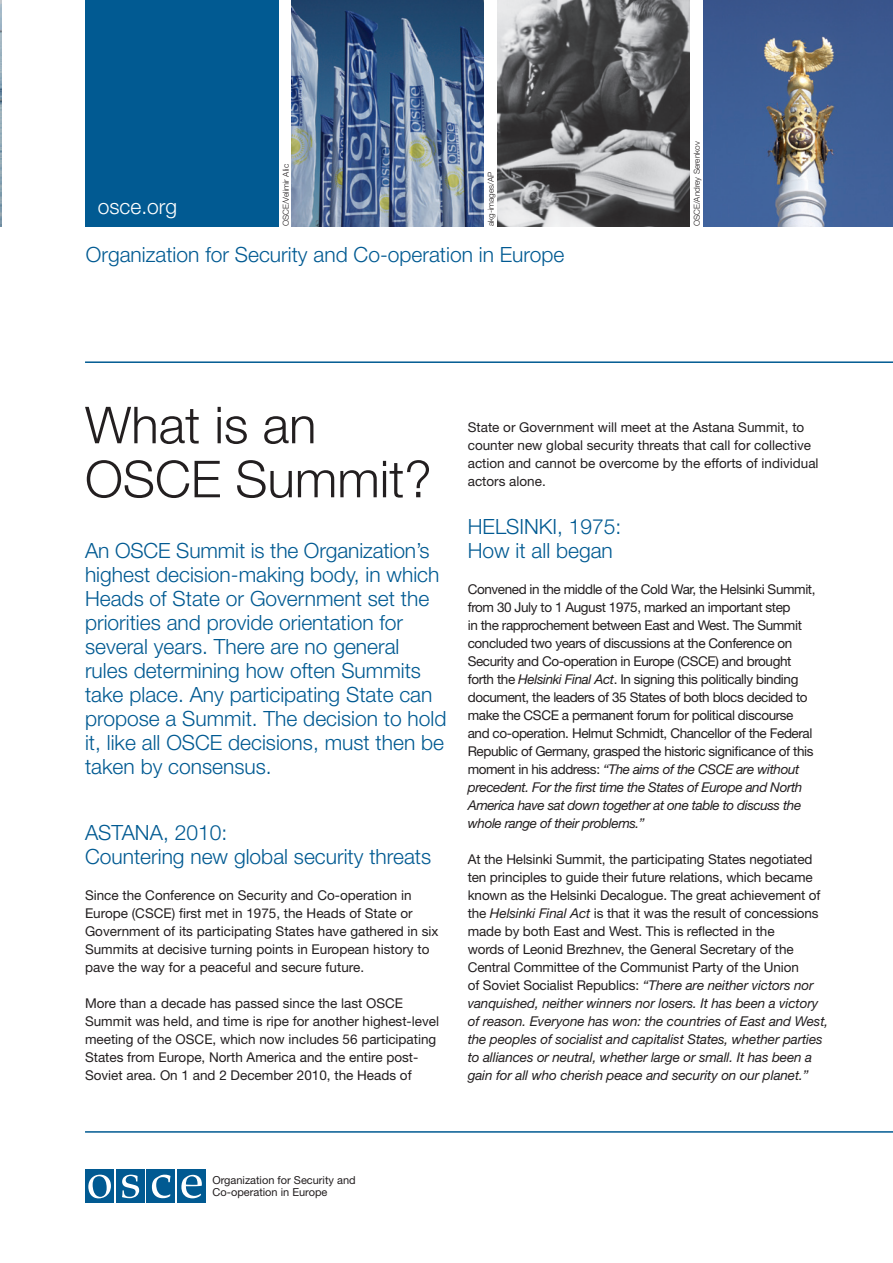
<style>
.page{position:relative;width:893px;height:1263px;background:#fff}
.page>*{position:absolute;margin:0;border:0;box-sizing:border-box;transform-origin:0 0}
.t1{font:300 51px/54px "Helvetica Neue LT Std";color:#231f20}
.Subtitle{font:300 21px/24px "Helvetica Neue LT Std";color:#015a92}
.Subtitle-2{font:300 21px "Helvetica Neue LT Std";color:#fff}
.Brødtekst{font:13.5px/18px "Helvetica Neue LT Std";letter-spacing:-.01em;color:#231f20}
.Brødtekst-2{font:13.5px/18px "Helvetica Neue LT Std";letter-spacing:-.03em;color:#231f20}
.Brødtekst-3{font:10.95px/12.1px "Helvetica Neue LT Std";color:#231f20}
.t2{font:300 8.25px "Helvetica Neue LT Std";color:#231f20}
.s1{font-style:italic}
</style>
<div class="page">
<div style="left:177px;top:1169px;width:29px;height:34px;background:#015a92"></div>
<div style="left:146px;top:1169px;width:29px;height:34px;background:#015a92"></div>
<div style="left:116px;top:1169px;width:29px;height:34px;background:#015a92"></div>
<div style="left:85px;top:1169px;width:29px;height:34px;background:#015a92"></div>
<svg style="left:181px;top:1175px;width:21px;height:23px"></svg>
<svg style="left:152px;top:1175px;width:19px;height:23px"></svg>
<svg style="left:122px;top:1175px;width:17px;height:23px"></svg>
<svg style="left:88px;top:1175px;width:23px;height:23px"></svg>
<img style="left:0;top:0;width:1px;height:226px">
<img style="left:291px;top:0;width:399px;height:226px">
<img style="left:703px;top:0;width:190px;height:226px">
<hr style="left:85px;top:1131px;width:808px;height:2px;background:#015a92">
<hr style="left:85px;top:361px;width:808px;height:2px;background:#015a92">
<div style="left:85px;top:0;width:194px;height:226px;background:#015a92"></div>
<div style="left:484px;top:0;width:12px;height:255px;background:#fff"></div>
<p class="t2" style="left:281px;top:226px;width:64px;rotate:-90deg">OSCE/Velimir Alic</p>
<p class="t2" style="left:486px;top:226px;width:56px;rotate:-90deg">akg-images/AP</p>
<p class="Subtitle-2" style="left:98px;top:194px;width:81px">osce.org</p>
<p class="Subtitle" style="left:86px;top:242px;width:480px">Organization for Security and Co-operation in Europe</p>
<p class="t2" style="left:692px;top:226px;width:87px;rotate:-90deg">OSCE/Andrey Serenkov</p>
<p class="t1" style="left:85px;top:397px;width:348px">What is an<br>OSCE Summit?</p>
<p class="Subtitle" style="left:85px;top:538px;width:363px">An OSCE Summit is the Organization’s highest decision-making body, in which Heads of State or Government set the priorities and provide orientation for several years. There are no general rules determining how often Summits take place. Any participating State can propose a Summit. The decision to hold it, like all OSCE decisions, must then be taken by consensus.</p>
<p class="Subtitle" style="left:85px;top:820px;width:348px">ASTANA, 2010:<br>Countering new global security threats</p>
<p class="Brødtekst" style="left:85px;top:886px;width:355px">Since the Conference on Security and Co-operation in Europe (CSCE) first met in 1975, the Heads of State or Government of its participating States have gathered in six Summits at decisive turning points in European history to pave the way for a peaceful and secure future.</p>
<p class="Brødtekst" style="left:85px;top:994px;width:356px">More than a decade has passed since the last OSCE Summit was held, and time is ripe for another highest-level meeting of the OSCE, which now includes 56 participating States from Europe, North America and the entire post-Soviet area. On 1 and 2 December 2010, the Heads of</p>
<p class="Brødtekst" style="left:468px;top:418px;width:352px">State or Government will meet at the Astana Summit, to counter new global security threats that call for collective action and cannot be overcome by the efforts of individual actors alone.</p>
<p class="Subtitle" style="left:468px;top:514px;width:155px">HELSINKI, 1975:<br>How it all began</p>
<p class="Brødtekst-2" style="left:468px;top:580px;width:349px">Convened in the middle of the Cold War, the Helsinki Summit, from 30 July to 1 August 1975, marked an important step<br>in the rapprochement between East and West. The Summit concluded two years of discussions at the Conference on Security and Co-operation in Europe (CSCE) and brought forth the <span class="s1">Helsinki Final Act</span>. In signing this politically binding document, the leaders of 35 States of both blocs decided to make the CSCE a permanent forum for political discourse and co-operation. Helmut Schmidt, Chancellor of the Federal Republic of Germany, grasped the historic significance of this moment in his address: <span class="s1">“The aims of the CSCE are without precedent. For the first time the States of Europe and North America have sat down together at one table to discuss the whole range of their problems.”</span></p>
<p class="Brødtekst" style="left:468px;top:850px;width:362px">At the Helsinki Summit, the participating States negotiated ten principles to guide their future relations, which became known as the Helsinki Decalogue. The great achievement of the <span class="s1">Helsinki Final Act</span> is that it was the result of concessions made by both East and West. This is reflected in the<br>words of Leonid Brezhnev, the General Secretary of the Central Committee of the Communist Party of the Union<br>of Soviet Socialist Republics: <span class="s1">“There are neither victors nor vanquished, neither winners nor losers. It has been a victory of reason. Everyone has won: the countries of East and West, the peoples of socialist and capitalist States, whether parties to alliances or neutral, whether large or small. It has been a gain for all who cherish peace and security on our planet.”</span></p>
<p class="Brødtekst-3" style="left:212px;top:1174px;width:145px">Organization for Security and<br>Co-operation in Europe</p>
</div>
